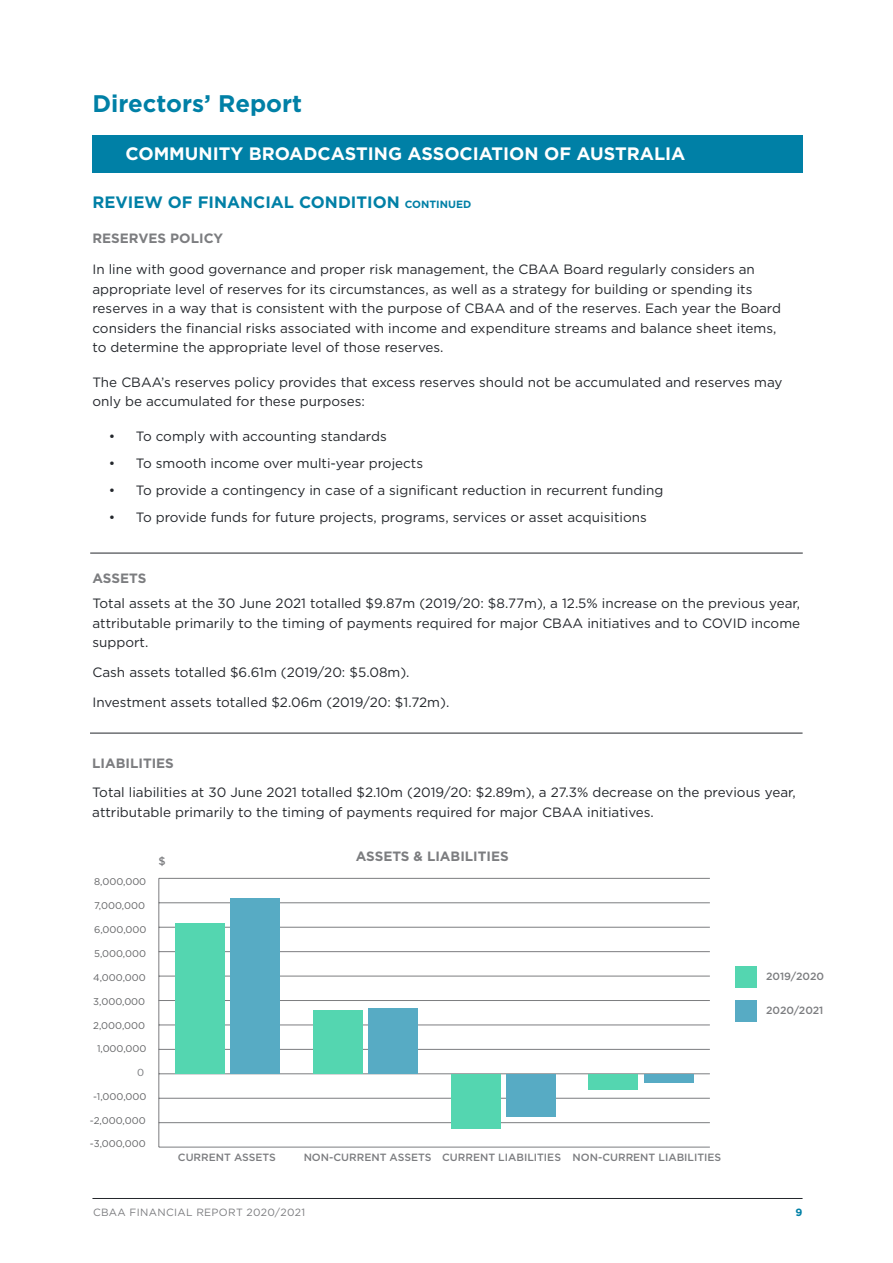
<style>
.page{position:relative;width:893px;height:1263px;background:#fff}
.page>*{position:absolute;margin:0;border:0;box-sizing:border-box;transform-origin:0 0}
.t1{font:700 24px "Gotham";color:#0080a6}
.t2{font:700 18px "Gotham";color:#fff}
.t3{font:700 16.5px "Gotham";color:#0080a6}
.t4{font:13.5px/19.5px "Gotham";color:#24272c}
.t5{font:700 13.5px "Gotham";color:#7c7d80}
.t6{font:500 11.25px "Gotham";color:#7c7d80}
.t7{font:500 10.5px "Gotham";color:#7c7d80}
.t8{font:10.5px "Gotham";letter-spacing:.03em;color:#7c7d80}
.t9{font:700 10.5px "Gotham";color:#0080a6}
.t10{font:10.2px "Gotham Narrow";color:#7c7d80;scale:1.12 1}
.t11{font:9.75px "Gotham";color:#636466}
.s1{font-size:10.5px}
</style>
<div class="page">
<div style="left:92px;top:135px;width:710px;height:37px;background:#0080a6"></div>
<hr style="left:92px;top:1198px;width:710px;height:1px;background:#24272c">
<hr style="left:90px;top:553px;width:713px;height:1px;background:#24272c">
<hr style="left:90px;top:733px;width:712px;height:1px;background:#24272c">
<hr style="left:158px;top:878px;width:1px;height:269px;background:#7c7d80">
<hr style="left:159px;top:1147px;width:551px;height:1px;background:#7c7d80">
<hr style="left:159px;top:1122px;width:551px;height:1px;background:#7c7d80">
<hr style="left:159px;top:1098px;width:551px;height:1px;background:#7c7d80">
<hr style="left:159px;top:1073px;width:551px;height:1px;background:#7c7d80">
<hr style="left:159px;top:1049px;width:551px;height:1px;background:#7c7d80">
<hr style="left:159px;top:1024px;width:551px;height:1px;background:#7c7d80">
<hr style="left:159px;top:1000px;width:551px;height:1px;background:#7c7d80">
<hr style="left:159px;top:976px;width:551px;height:1px;background:#7c7d80">
<hr style="left:159px;top:951px;width:551px;height:1px;background:#7c7d80">
<hr style="left:159px;top:927px;width:551px;height:1px;background:#7c7d80">
<hr style="left:159px;top:902px;width:551px;height:1px;background:#7c7d80">
<hr style="left:159px;top:878px;width:551px;height:1px;background:#7c7d80">
<div style="left:230px;top:898px;width:50px;height:176px;background:#57abc4"></div>
<div style="left:368px;top:1008px;width:50px;height:66px;background:#57abc4"></div>
<div style="left:506px;top:1074px;width:49px;height:43px;background:#57abc4"></div>
<div style="left:644px;top:1074px;width:49px;height:8px;background:#57abc4"></div>
<div style="left:175px;top:923px;width:50px;height:151px;background:#54d6b0"></div>
<div style="left:313px;top:1010px;width:50px;height:64px;background:#54d6b0"></div>
<div style="left:451px;top:1074px;width:49px;height:54px;background:#54d6b0"></div>
<div style="left:589px;top:1074px;width:49px;height:16px;background:#54d6b0"></div>
<div style="left:735px;top:966px;width:22px;height:22px;background:#54d6b0"></div>
<div style="left:735px;top:1000px;width:22px;height:22px;background:#57abc4"></div>
<h1 class="t1" style="left:92px;top:88px;width:211px">Directors’ Report</h1>
<h2 class="t2" style="left:125px;top:141px;width:561px">COMMUNITY BROADCASTING ASSOCIATION OF AUSTRALIA</h2>
<p class="t3" style="left:92px;top:191px;width:380px">REVIEW OF FINANCIAL CONDITION <span class="s1">CONTINUED</span></p>
<p class="t5" style="left:92px;top:229px;width:132px">RESERVES POLICY</p>
<p class="t4" style="left:92px;top:259px;width:690px">In line with good governance and proper risk management, the CBAA Board regularly considers an appropriate level of reserves for its circumstances, as well as a strategy for building or spending its reserves in a way that is consistent with the purpose of CBAA and of the reserves. Each year the Board considers the financial risks associated with income and expenditure streams and balance sheet items, to determine the appropriate level of those reserves.</p>
<p class="t4" style="left:92px;top:372px;width:692px">The CBAA’s reserves policy provides that excess reserves should not be accumulated and reserves may only be accumulated for these purposes:</p>
<p class="t4" style="left:109px;top:426px;width:279px">• To comply with accounting standards</p>
<p class="t4" style="left:109px;top:453px;width:316px">• To smooth income over multi-year projects</p>
<p class="t4" style="left:109px;top:480px;width:556px">• To provide a contingency in case of a significant reduction in recurrent funding</p>
<p class="t4" style="left:109px;top:507px;width:539px">• To provide funds for future projects, programs, services or asset acquisitions</p>
<p class="t5" style="left:92px;top:569px;width:55px">ASSETS</p>
<p class="t4" style="left:92px;top:593px;width:709px;text-align:justify">Total assets at the 30 June 2021 totalled $9.87m (2019/20: $8.77m), a 12.5% increase on the previous year, attributable primarily to the timing of payments required for major CBAA initiatives and to COVID income support.</p>
<p class="t4" style="left:92px;top:662px;width:319px">Cash assets totalled $6.61m (2019/20: $5.08m).</p>
<p class="t4" style="left:92px;top:692px;width:358px">Investment assets totalled $2.06m (2019/20: $1.72m).</p>
<p class="t5" style="left:92px;top:755px;width:83px">LIABILITIES</p>
<p class="t4" style="left:92px;top:782px;width:705px">Total liabilities at 30 June 2021 totalled $2.10m (2019/20: $2.89m), a 27.3% decrease on the previous year, attributable primarily to the timing of payments required for major CBAA initiatives.</p>
<p class="t11" style="left:94px;top:875px;width:54px">8,000,000</p>
<p class="t11" style="left:94px;top:899px;width:52px">7,000,000</p>
<p class="t11" style="left:94px;top:923px;width:54px">6,000,000</p>
<p class="t11" style="left:94px;top:947px;width:53px">5,000,000</p>
<p class="t11" style="left:93px;top:971px;width:54px">4,000,000</p>
<p class="t11" style="left:93px;top:995px;width:53px">3,000,000</p>
<p class="t11" style="left:93px;top:1019px;width:53px">2,000,000</p>
<p class="t11" style="left:97px;top:1043px;width:51px">1,000,000</p>
<p class="t11" style="left:93px;top:1090px;width:55px">-1,000,000</p>
<p class="t11" style="left:90px;top:1114px;width:57px">-2,000,000</p>
<p class="t11" style="left:90px;top:1138px;width:57px">-3,000,000</p>
<p class="t10" style="left:137px;top:1066px;width:8px">0</p>
<p class="t6" style="left:158px;top:853px;width:9px">$</p>
<p class="t5" style="left:356px;top:848px;width:155px">ASSETS &amp; LIABILITIES</p>
<p class="t7" style="left:178px;top:1150px;width:100px">CURRENT ASSETS</p>
<p class="t7" style="left:304px;top:1150px;width:419px">NON-CURRENT ASSETS CURRENT LIABILITIES NON-CURRENT LIABILITIES</p>
<p class="t7" style="left:766px;top:969px;width:60px">2019/2020</p>
<p class="t7" style="left:766px;top:1003px;width:59px">2020/2021</p>
<p class="t8" style="left:93px;top:1205px;width:214px">CBAA FINANCIAL REPORT 2020/2021</p>
<p class="t9" style="left:796px;top:1205px;width:8px">9</p>
</div>
